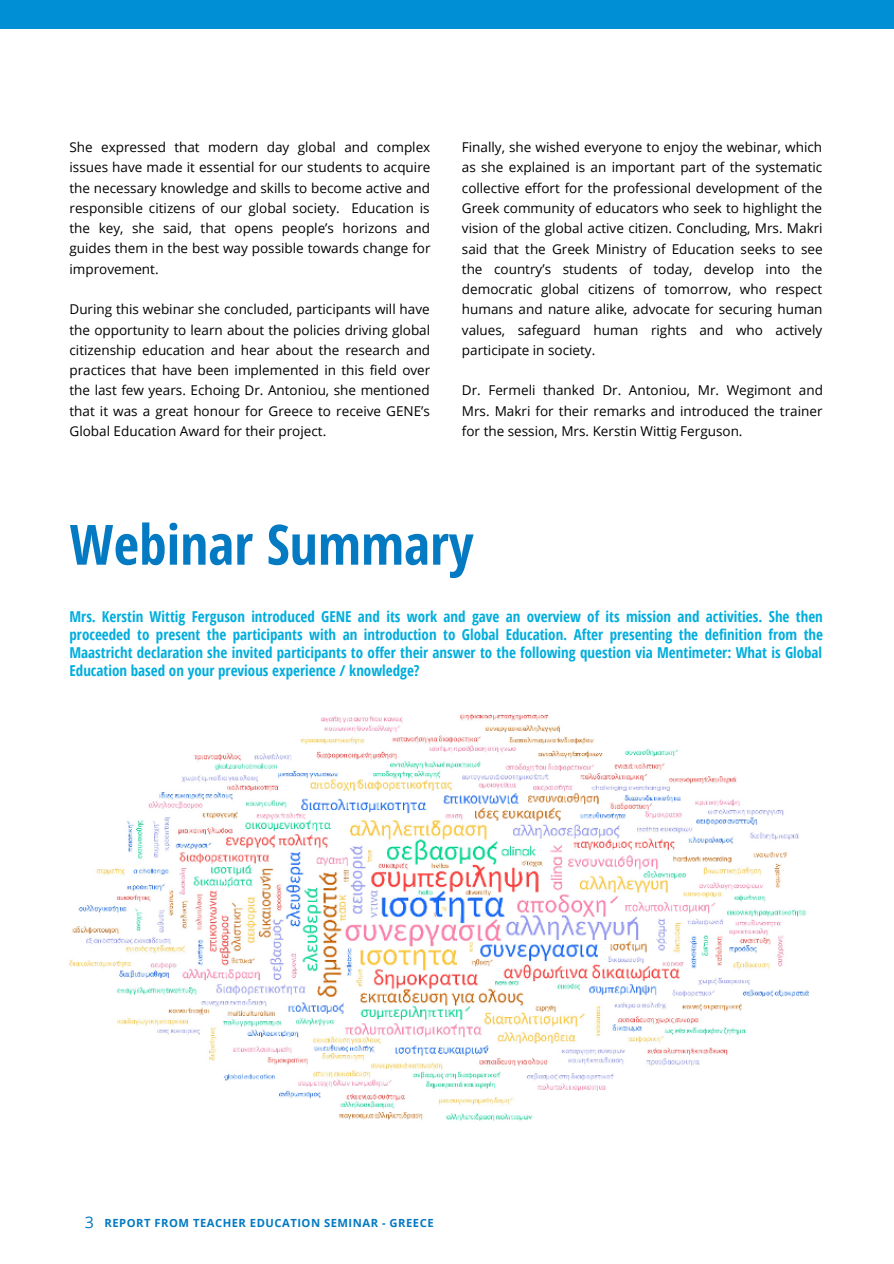
<style>
.page{position:relative;width:894px;height:1264px;background:#fff}
.page>*{position:absolute;margin:0;border:0;box-sizing:border-box;transform-origin:0 0}
.t1{font:700 55.5px "Open Sans Condensed";color:#037ac2}
.t2{font:16.05px "Open Sans";color:#037ac2}
.t3{font:700 15px/18px "Open Sans Condensed";color:#00addd;text-align:justify}
.t4{font:13.5px/20.2px "Open Sans";color:#000;text-align:justify}
.t5{font:700 11.25px "Open Sans";letter-spacing:.045em;color:#037ac2}
</style>
<div class="page">
<div style="left:0;top:0;width:893px;height:28px;background:#008ed4"></div>
<img style="left:69px;top:714px;width:740px;height:407px">
<p class="t4" style="left:69px;top:137px;width:362px">She expressed that modern day global and complex issues have made it essential for our students to acquire the necessary knowledge and skills to become active and responsible citizens of our global society. Education is the key, she said, that opens people’s horizons and guides them in the best way possible towards change for improvement.</p>
<p class="t4" style="left:69px;top:299px;width:362px">During this webinar she concluded, participants will have the opportunity to learn about the policies driving global citizenship education and hear about the research and practices that have been implemented in this field over the last few years. Echoing Dr. Antoniou, she mentioned that it was a great honour for Greece to receive GENE’s Global Education Award for their project.</p>
<p class="t4" style="left:462px;top:137px;width:362px">Finally, she wished everyone to enjoy the webinar, which as she explained is an important part of the systematic collective effort for the professional development of the Greek community of educators who seek to highlight the vision of the global active citizen. Concluding, Mrs. Makri said that the Greek Ministry of Education seeks to see the country’s students of today, develop into the democratic global citizens of tomorrow, who respect humans and nature alike, advocate for securing human values, safeguard human rights and who actively participate in society.</p>
<p class="t4" style="left:462px;top:380px;width:362px">Dr. Fermeli thanked Dr. Antoniou, Mr. Wegimont and Mrs. Makri for their remarks and introduced the trainer for the session, Mrs. Kerstin Wittig Ferguson.</p>
<p class="t1" style="left:69px;top:505px;width:405px">Webinar Summary</p>
<p class="t3" style="left:69px;top:607px;width:754px">Mrs. Kerstin Wittig Ferguson introduced GENE and its work and gave an overview of its mission and activities. She then proceeded to present the participants with an introduction to Global Education. After presenting the definition from the Maastricht declaration she invited participants to offer their answer to the following question via Mentimeter: What is Global Education based on your previous experience / knowledge?</p>
<p class="t2" style="left:85px;top:1210px;width:11px">3</p>
<p class="t5" style="left:104px;top:1215px;width:330px">REPORT FROM TEACHER EDUCATION SEMINAR - GREECE</p>
</div>
